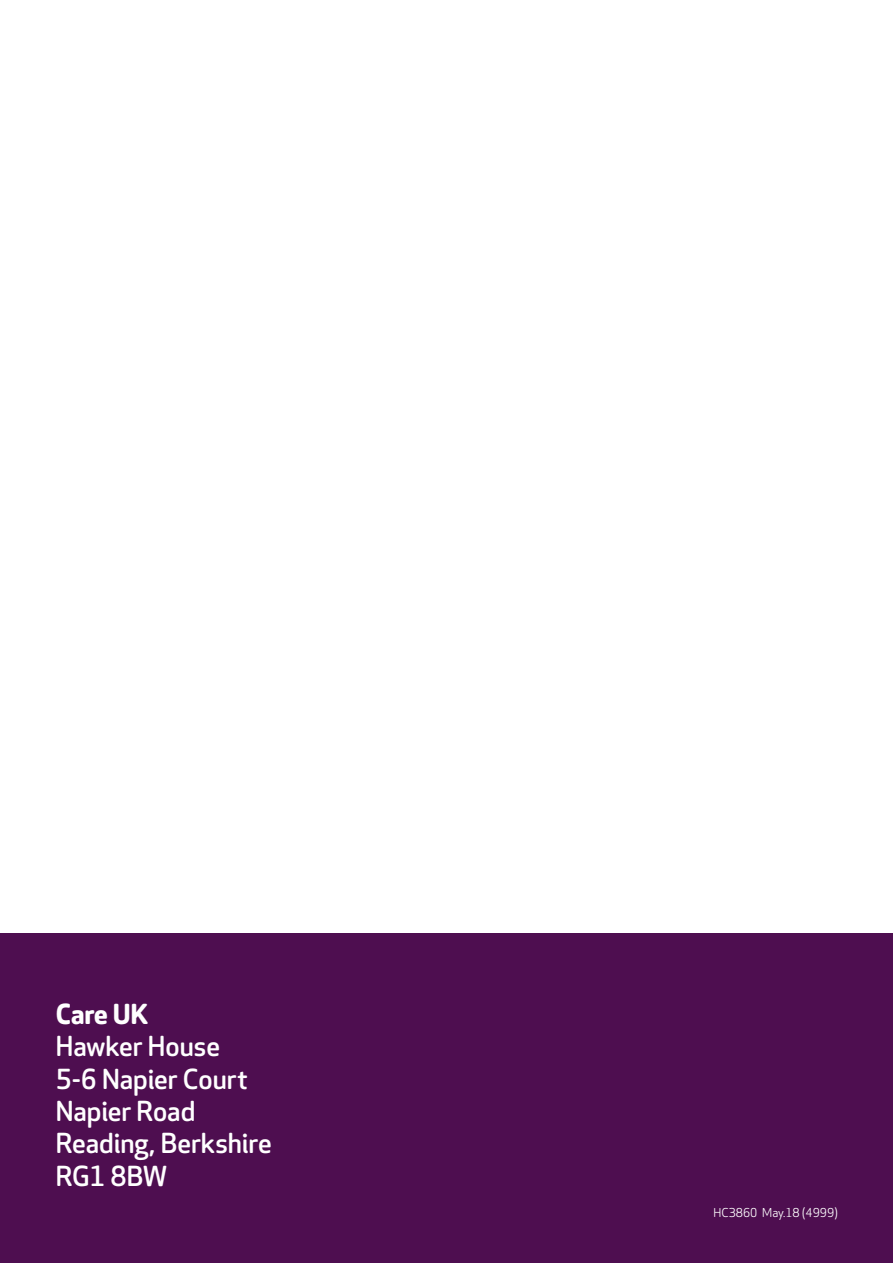
<style>
.page{position:relative;width:893px;height:1263px;background:#fff}
.page>*{position:absolute;margin:0;border:0;box-sizing:border-box;transform-origin:0 0}
.t1{font:500 27px/32.4px "Apex Rounded";letter-spacing:-.005em;color:#fff}
.t2{font:700 27px "Apex Rounded";color:#fff}
.t3{font:12px "Apex Rounded";color:#fff}
</style>
<div class="page">
<div style="left:0;top:933px;width:893px;height:330px;background:#4e0e50"></div>
<p class="t2" style="left:56px;top:998px;width:94px">Care UK</p>
<p class="t1" style="left:56px;top:1031px;width:218px">Hawker House<br>5-6 Napier Court<br>Napier Road<br>Reading, Berkshire<br>RG1 8BW</p>
<p class="t3" style="left:713px;top:1206px;width:126px">HC3860 May.18 (4999)</p>
</div>
